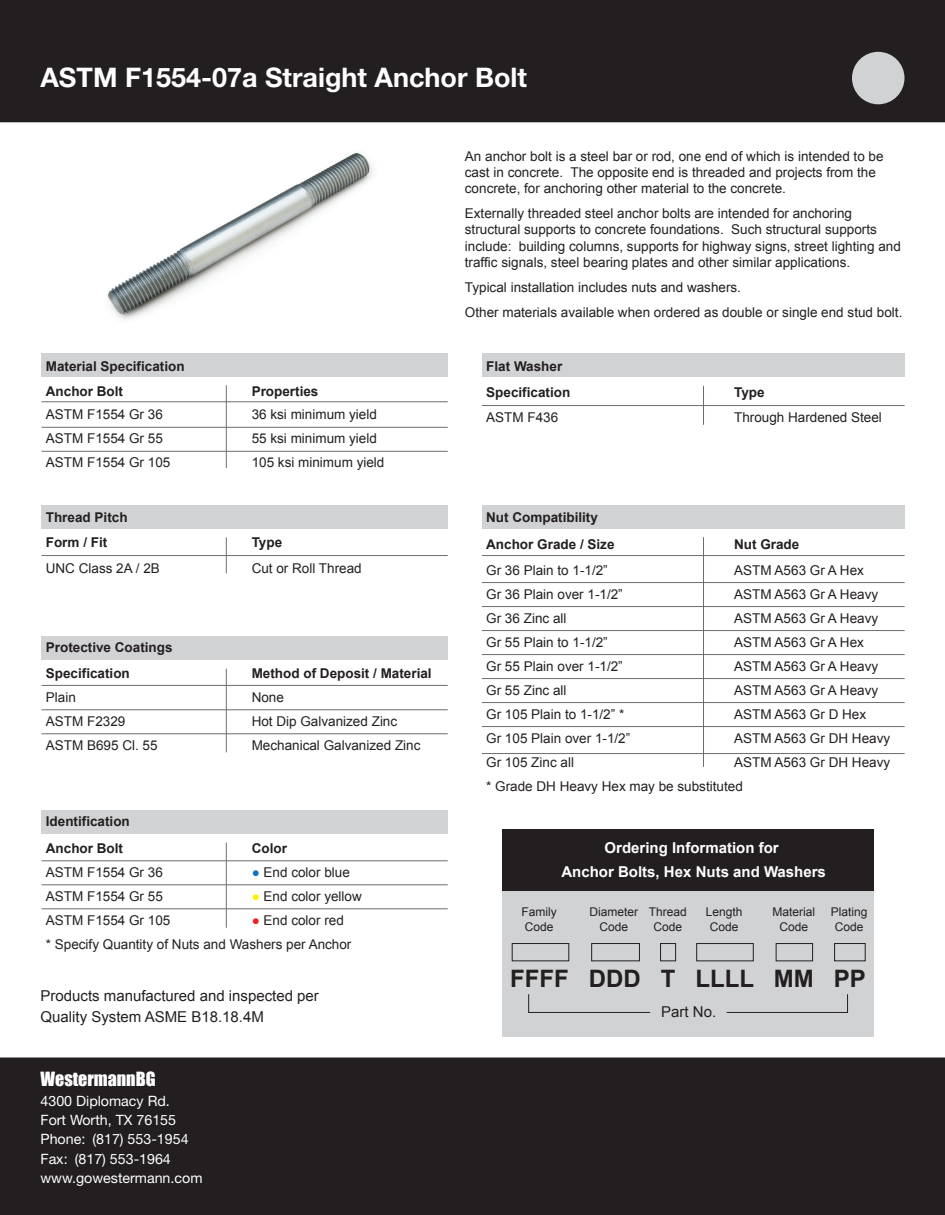
<style>
.page{position:relative;width:945px;height:1215px;background:#fff}
.page>*{position:absolute;margin:0;border:0;box-sizing:border-box;transform-origin:0 0}
.t1{font:700 27px "Helvetica Neue LT Std";color:#fff}
.t2{font:700 24px "Arial";color:#231f20}
.t3{font:18px "Impact";color:#fff}
.t4{font:15px/21px "Arial";color:#231f20}
.t5{font:700 15px/24px "Arial";color:#fff;text-align:center}
.t6{font:14.25px/19.5px "Helvetica Neue LT Std";color:#fff}
.t7{font:13.5px/24px "Arial";color:#231f20}
.t8{font:700 13.5px/26px "Arial";color:#231f20}
.t9{font:12px/15px "Arial";color:#231f20;text-align:center}
.s1{color:#1074bc}
.s2{color:#fff101}
.s3{color:#ee1d23}
</style>
<div class="page">
<div style="left:1px;top:1px;width:943px;height:121px;background:#231f20"></div>
<div style="left:0;top:0;width:945px;height:122px;border:1px solid #231f20"></div>
<div style="left:1px;top:1058px;width:943px;height:156px;background:#231f20"></div>
<div style="left:0;top:1058px;width:945px;height:157px;border:1px solid #231f20"></div>
<img style="left:107px;top:153px;width:266px;height:166px">
<div style="left:503px;top:829px;width:371px;height:62px;background:#231f20"></div>
<div style="left:503px;top:891px;width:371px;height:145px;background:#d1d2d4"></div>
<svg style="left:528px;top:994px;width:122px;height:19px"></svg>
<svg style="left:726px;top:994px;width:122px;height:19px"></svg>
<div style="left:512px;top:943px;width:57px;height:18px;border:1px solid #231f20"></div>
<div style="left:591px;top:943px;width:49px;height:18px;border:1px solid #231f20"></div>
<div style="left:697px;top:943px;width:56px;height:18px;border:1px solid #231f20"></div>
<div style="left:660px;top:943px;width:16px;height:18px;border:1px solid #231f20"></div>
<div style="left:776px;top:943px;width:37px;height:18px;border:1px solid #231f20"></div>
<div style="left:834px;top:943px;width:31px;height:18px;border:1px solid #231f20"></div>
<div style="left:42px;top:354px;width:406px;height:23px;background:#d1d2d4"></div>
<hr style="left:42px;top:401px;width:406px;height:1px;background:#6c6d70">
<hr style="left:42px;top:427px;width:406px;height:1px;background:#6c6d70">
<hr style="left:42px;top:451px;width:406px;height:1px;background:#6c6d70">
<hr style="left:226px;top:385px;width:1px;height:83px;background:#6c6d70">
<div style="left:42px;top:506px;width:406px;height:23px;background:#d1d2d4"></div>
<hr style="left:226px;top:537px;width:1px;height:36px;background:#6c6d70">
<hr style="left:42px;top:555px;width:406px;height:1px;background:#6c6d70">
<div style="left:42px;top:637px;width:406px;height:23px;background:#d1d2d4"></div>
<hr style="left:226px;top:669px;width:1px;height:83px;background:#6c6d70">
<hr style="left:42px;top:685px;width:406px;height:1px;background:#6c6d70">
<hr style="left:42px;top:709px;width:406px;height:1px;background:#6c6d70">
<hr style="left:42px;top:733px;width:406px;height:1px;background:#6c6d70">
<div style="left:42px;top:810px;width:406px;height:23px;background:#d1d2d4"></div>
<hr style="left:226px;top:843px;width:1px;height:85px;background:#6c6d70">
<hr style="left:42px;top:860px;width:406px;height:1px;background:#6c6d70">
<hr style="left:42px;top:884px;width:406px;height:1px;background:#6c6d70">
<hr style="left:42px;top:908px;width:406px;height:1px;background:#6c6d70">
<div style="left:482px;top:354px;width:423px;height:23px;background:#d1d2d4"></div>
<hr style="left:703px;top:386px;width:1px;height:39px;background:#6c6d70">
<hr style="left:482px;top:405px;width:423px;height:1px;background:#6c6d70">
<div style="left:482px;top:506px;width:423px;height:23px;background:#d1d2d4"></div>
<hr style="left:703px;top:537px;width:1px;height:230px;background:#6c6d70">
<hr style="left:482px;top:555px;width:423px;height:1px;background:#6c6d70">
<hr style="left:482px;top:582px;width:423px;height:1px;background:#6c6d70">
<hr style="left:482px;top:606px;width:423px;height:1px;background:#6c6d70">
<hr style="left:482px;top:630px;width:423px;height:1px;background:#6c6d70">
<hr style="left:482px;top:654px;width:423px;height:1px;background:#6c6d70">
<hr style="left:482px;top:678px;width:423px;height:1px;background:#6c6d70">
<hr style="left:482px;top:702px;width:423px;height:1px;background:#6c6d70">
<hr style="left:482px;top:726px;width:423px;height:1px;background:#6c6d70">
<hr style="left:482px;top:753px;width:423px;height:1px;background:#6c6d70">
<div style="left:852px;top:52px;width:52px;height:52px;background:#d1d2d4;border-radius:50%"></div>
<h1 class="t1" style="left:40px;top:60px;width:488px">ASTM F1554-07a Straight Anchor Bolt</h1>
<p class="t8" style="left:46px;top:353px;width:140px">Material Specification</p>
<p class="t7" style="left:46px;top:403px;width:126px">ASTM F1554 Gr 36<br>ASTM F1554 Gr 55<br>ASTM F1554 Gr 105</p>
<p class="t7" style="left:252px;top:403px;width:134px">36 ksi minimum yield<br>55 ksi minimum yield<br>105 ksi minimum yield</p>
<p class="t8" style="left:46px;top:379px;width:79px">Anchor Bolt</p>
<p class="t8" style="left:252px;top:379px;width:68px">Properties</p>
<p class="t8" style="left:46px;top:504px;width:83px">Thread Pitch<br>Form / Fit</p>
<p class="t7" style="left:46px;top:556px;width:116px">UNC Class 2A / 2B</p>
<p class="t8" style="left:46px;top:635px;width:128px">Protective Coatings<br>Specification</p>
<p class="t7" style="left:46px;top:686px;width:113px">Plain<br>ASTM F2329<br>ASTM B695 Cl. 55</p>
<p class="t8" style="left:252px;top:530px;width:32px">Type</p>
<p class="t7" style="left:252px;top:556px;width:112px">Cut or Roll Thread</p>
<p class="t8" style="left:252px;top:660px;width:182px">Method of Deposit / Material</p>
<p class="t7" style="left:252px;top:686px;width:170px">None<br>Hot Dip Galvanized Zinc<br>Mechanical Galvanized Zinc</p>
<p class="t8" style="left:46px;top:809px;width:86px;line-height:27px">Identification<br>Anchor Bolt</p>
<p class="t7" style="left:46px;top:861px;width:307px">ASTM F1554 Gr 36<br>ASTM F1554 Gr 55<br>ASTM F1554 Gr 105<br>* Specify Quantity of Nuts and Washers per Anchor</p>
<p class="t8" style="left:252px;top:836px;width:37px">Color</p>
<p class="t7" style="left:252px;top:861px;width:100px"><span class="s1">●</span> End color blue</p>
<p class="t7" style="left:252px;top:885px;width:112px"><span class="s2">●</span> End color yellow</p>
<p class="t7" style="left:252px;top:909px;width:94px"><span class="s3">●</span> End color red</p>
<p class="t4" style="left:40px;top:985px;width:280px">Products manufactured and inspected per<br>Quality System ASME B18.18.4M</p>
<h3 class="t3" style="left:40px;top:1065px;width:117px">WestermannBG</h3>
<p class="t6" style="left:40px;top:1090px;width:164px">4300 Diplomacy Rd.<br>Fort Worth, TX 76155<br>Phone: (817) 553-1954<br>Fax: (817) 553-1964 www.gowestermann.com</p>
<p class="t7" style="left:465px;top:148px;width:420px;line-height:16.2px">An anchor bolt is a steel bar or rod, one end of which is intended to be cast in concrete. The opposite end is threaded and projects from the concrete, for anchoring other material to the concrete.</p>
<p class="t7" style="left:465px;top:206px;width:437px;line-height:16.2px">Externally threaded steel anchor bolts are intended for anchoring structural supports to concrete foundations. Such structural supports include: building columns, supports for highway signs, street lighting and traffic signals, steel bearing plates and other similar applications.</p>
<p class="t7" style="left:465px;top:275px;width:439px;line-height:25.2px">Typical installation includes nuts and washers.<br>Other materials available when ordered as double or single end stud bolt.</p>
<p class="t8" style="left:486px;top:353px;width:86px">Flat Washer<br>Specification</p>
<p class="t7" style="left:486px;top:406px;width:74px">ASTM F436</p>
<p class="t8" style="left:734px;top:380px;width:32px">Type</p>
<p class="t7" style="left:734px;top:406px;width:149px">Through Hardened Steel</p>
<p class="t8" style="left:486px;top:504px;width:130px;line-height:27px">Nut Compatibility<br>Anchor Grade / Size</p>
<p class="t8" style="left:734px;top:532px;width:67px">Nut Grade</p>
<p class="t7" style="left:486px;top:558px;width:258px">Gr 36 Plain to 1-1/2”<br>Gr 36 Plain over 1-1/2”<br>Gr 36 Zinc all<br>Gr 55 Plain to 1-1/2”<br>Gr 55 Plain over 1-1/2”<br>Gr 55 Zinc all<br>Gr 105 Plain to 1-1/2” *<br>Gr 105 Plain over 1-1/2”<br>Gr 105 Zinc all<br>* Grade DH Heavy Hex may be substituted</p>
<p class="t7" style="left:734px;top:558px;width:158px">ASTM A563 Gr A Hex<br>ASTM A563 Gr A Heavy<br>ASTM A563 Gr A Heavy<br>ASTM A563 Gr A Hex<br>ASTM A563 Gr A Heavy<br>ASTM A563 Gr A Heavy<br>ASTM A563 Gr D Hex<br>ASTM A563 Gr DH Heavy<br>ASTM A563 Gr DH Heavy</p>
<p class="t5" style="left:561px;top:837px;width:266px">Ordering Information for<br>Anchor Bolts, Hex Nuts and Washers</p>
<p class="t9" style="left:522px;top:905px;width:37px;text-align:left">Family<br>Code</p>
<p class="t9" style="left:589px;top:905px;width:50px">Diameter<br>Code</p>
<p class="t9" style="left:649px;top:905px;width:40px">Thread<br>Code</p>
<p class="t9" style="left:706px;top:905px;width:38px">Length<br>Code</p>
<p class="t9" style="left:772px;top:905px;width:44px">Material<br>Code</p>
<p class="t9" style="left:831px;top:905px;width:38px">Plating<br>Code</p>
<h2 class="t2" style="left:510px;top:963px;width:357px">FFFF DDD T LLLL MM PP</h2>
<p class="t4" style="left:661px;top:1001px;width:57px">Part No.</p>
</div>
